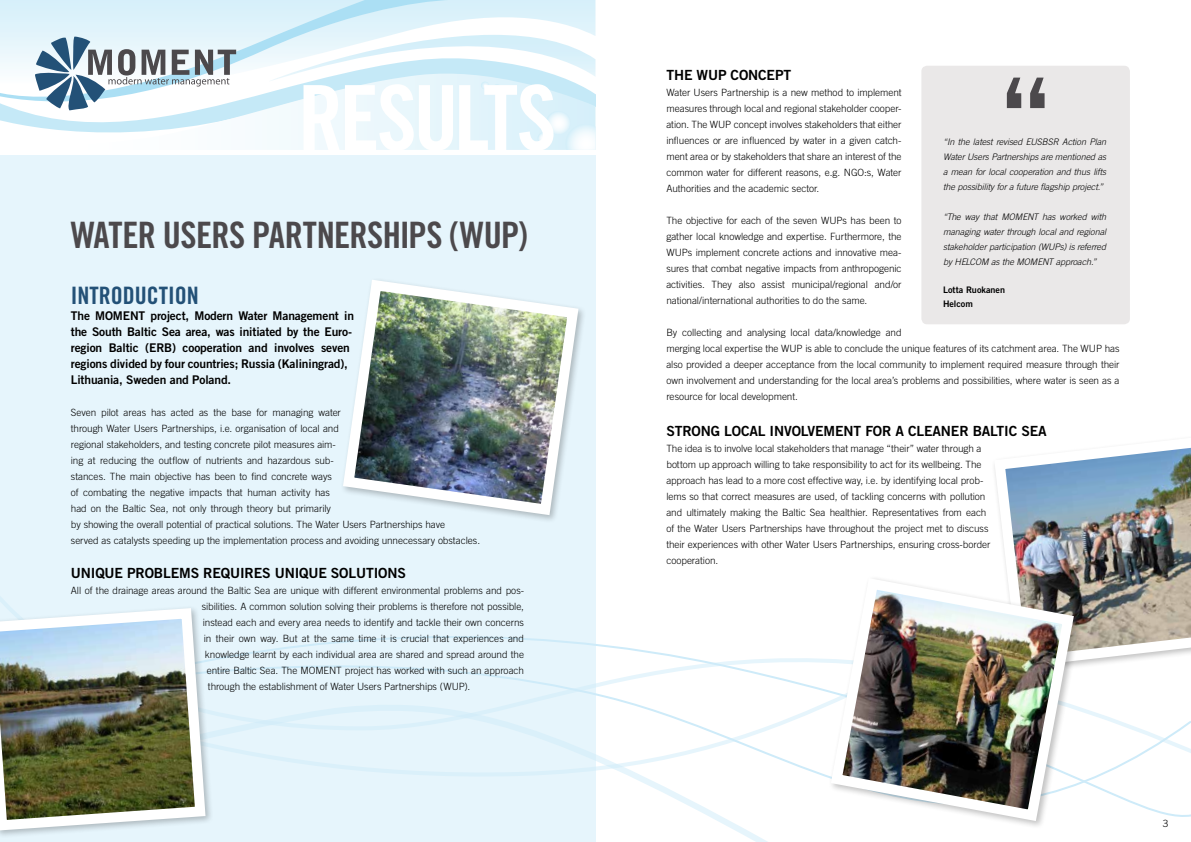
<style>
.page{position:relative;width:1191px;height:842px;background:#fff}
.page>*{position:absolute;margin:0;border:0;box-sizing:border-box;transform-origin:0 0}
.t1{font:104.4px "Trade Gothic LT Std Bd 2";color:#4c494c}
.t2{font:90px "Trade Gothic Bold Cond Twenty";letter-spacing:-.04em;color:#fff}
.t3{font:36.4px "Trade Gothic Bold Cond Twenty";letter-spacing:-.015em;color:#4c494c}
.t4{font:24px "Trade Gothic LT Std Bd Cn 20";color:#235177}
.t5{font:14px "Trade Gothic LT Std Bd 2";letter-spacing:-.01em;color:#000}
.t6{font:12px/16px "Trade Gothic LT Std Bd 2";letter-spacing:-.01em;color:#000}
.t7{font:300 10px/16px "Trade Gothic LT Std";letter-spacing:-.005em;color:#000}
.t8{font:italic 300 9px/15px "Trade Gothic LT Std";letter-spacing:-.005em;color:#000;text-align:justify}
.t9{font:9px/14px "Trade Gothic LT Std Bd 2";color:#000}
</style>
<div class="page">
<div style="left:465px;top:0;width:130px;height:17px;background:#d8f0fa"></div>
<svg style="left:0;top:0;width:465px;height:69px;background:#d9f0fa"></svg>
<svg style="left:0;top:92px;width:595px;height:58px"></svg>
<svg style="left:537px;top:111px;width:58px;height:39px"></svg>
<svg style="left:259px;top:17px;width:336px;height:75px"></svg>
<svg style="left:35px;top:37px;width:201px;height:73px"></svg>
<div style="left:0;top:156px;width:595px;height:686px;background:#e6f5fc"></div>
<svg style="left:0;top:563px;width:1191px;height:254px"></svg>
<svg style="left:214px;top:642px;width:611px;height:62px"></svg>
<svg style="left:214px;top:704px;width:611px;height:138px"></svg>
<img style="left:343px;top:280px;width:240px;height:240px">
<div style="left:921px;top:66px;width:208px;height:258px;background:#eae8e8;border-radius:6px"></div>
<img style="left:988px;top:447px;width:203px;height:226px">
<img style="left:825px;top:572px;width:254px;height:254px">
<div style="left:0;top:605px;width:214px;height:234px;background:#e6f5fc"></div>
<img style="left:0;top:603px;width:211px;height:233px">
<h2 class="t2" style="left:298px;top:63px;width:260px">RESULTS</h2>
<h3 class="t3" style="left:71px;top:213px;width:459px">WATER USERS PARTNERSHIPS (WUP)</h3>
<h3 class="t4" style="left:71px;top:281px;width:130px">INTRODUCTION</h3>
<p class="t6" style="left:71px;top:307px;width:285px">The MOMENT project, Modern Water Management in the South Baltic Sea area, was initiated by the Euro&shy;region Baltic (ERB) cooperation and involves seven regions divided by four countries; Russia (Kaliningrad), Lithuania, Sweden and Poland.</p>
<p class="t7" style="left:71px;top:404px;width:411px">Seven pilot areas has acted as the base for managing water<br>through Water Users Partnerships, i.e. organisation of local and<br>regional stakeholders, and testing concrete pilot measures aim-<br>ing at reducing the outflow of nutrients and hazardous sub-<br>stances. The main objective has been to find concrete ways<br>of combating the negative impacts that human activity has<br>had on the Baltic Sea, not only through theory but primarily<br>by showing the overall potential of practical solutions. The Water Users Partnerships have<br>served as catalysts speeding up the implementation process and avoiding unnecessary obstacles.</p>
<h3 class="t5" style="left:71px;top:564px;width:66px">Unique problems</h3>
<h3 class="t5" style="left:203px;top:564px;width:51px">requires</h3>
<h3 class="t5" style="left:275px;top:564px;width:66px">unique solut</h3>
<h3 class="t5" style="left:374px;top:564px;width:15px">ions</h3>
<p class="t7" style="left:71px;top:582px;width:454px">All of the drainage areas around the Baltic Sea are unique with different environmental problems and pos-</p>
<p class="t7" style="left:202px;top:598px;width:323px">sibilities. A common solution solving their problems is therefore not possible,</p>
<p class="t7" style="left:203px;top:614px;width:322px">instead each and every area needs to identify and tackle their own concerns</p>
<p class="t7" style="left:204px;top:630px;width:321px">in their own way. But at the same time it is crucial that experiences and</p>
<p class="t7" style="left:205px;top:646px;width:320px">knowledge learnt by each individual area are shared and spread around the</p>
<p class="t7" style="left:207px;top:662px;width:319px">entire Baltic Sea. The MOMENT project has worked with such an approach</p>
<p class="t7" style="left:208px;top:678px;width:264px">through the establishment of Water Users Partnerships (WUP).</p>
<h3 class="t5" style="left:666px;top:67px;width:109px">The WUP concept</h3>
<p class="t7" style="left:666px;top:85px;width:237px;text-align:justify">Water Users Partnership is a new method to implement measures through local and regional stakeholder cooper&shy;ation. The WUP concept involves stakeholders that either influences or are influenced by water in a given catch&shy;ment area or by stakeholders that share an interest of the common water for different reasons, e.g. NGO:s, Water Authorities and the academic sector.</p>
<p class="t7" style="left:666px;top:213px;width:237px;text-align:justify">The objective for each of the seven WUPs has been to gather local knowledge and expertise. Furthermore, the WUPs implement concrete actions and innovative mea&shy;sures that combat negative impacts from anthropogenic activities. They also assist municipal/regional and/or national/international authorities to do the same.</p>
<p class="t7" style="left:666px;top:325px;width:455px">By collecting and analysing local data/knowledge and<br>merging local expertise the WUP is able to conclude the unique features of its catchment area. The WUP has also provided a deeper acceptance from the local community to implement required measure through their own involvement and understanding for the local area’s problems and possibilities, where water is seen as a resource for local development.</p>
<h3 class="t5" style="left:666px;top:423px;width:19px">Stron</h3>
<h3 class="t5" style="left:711px;top:423px;width:115px">g local involvement</h3>
<h3 class="t5" style="left:865px;top:423px;width:86px">for a cleaner</h3>
<h3 class="t5" style="left:972px;top:423px;width:76px">Baltic Sea</h3>
<p class="t7" style="left:666px;top:441px;width:326px">The idea is to involve local stakeholders that manage “their” water through a bottom up approach willing to take responsibility to act for its wellbeing. The approach has lead to a more cost effective way, i.e. by identifying local prob&shy;lems so that correct measures are used, of tackling concerns with pollution and ultimately making the Baltic Sea healthier. Representatives from each of the Water Users Partnerships have throughout the project met to discuss their experiences with other Water Users Partnerships, ensuring cross-border cooperation.</p>
<h1 class="t1" style="left:1002px;top:52px;width:48px">“</h1>
<p class="t8" style="left:943px;top:134px;width:165px">“In the latest revised EUSBSR Action Plan Water Users Partnerships are mentioned as a mean for local cooperation and thus lifts the possibility for a future flagship project.”</p>
<p class="t8" style="left:943px;top:209px;width:164px">“The way that MOMENT has worked with managing water through local and regional stakeholder participation (WUPs) is referred by HELCOM as the MOMENT approach.”</p>
<p class="t9" style="left:943px;top:283px;width:63px">Lotta Ruokanen<br>Helcom</p>
<p class="t7" style="left:1162px;top:815px;width:7px">3</p>
</div>
